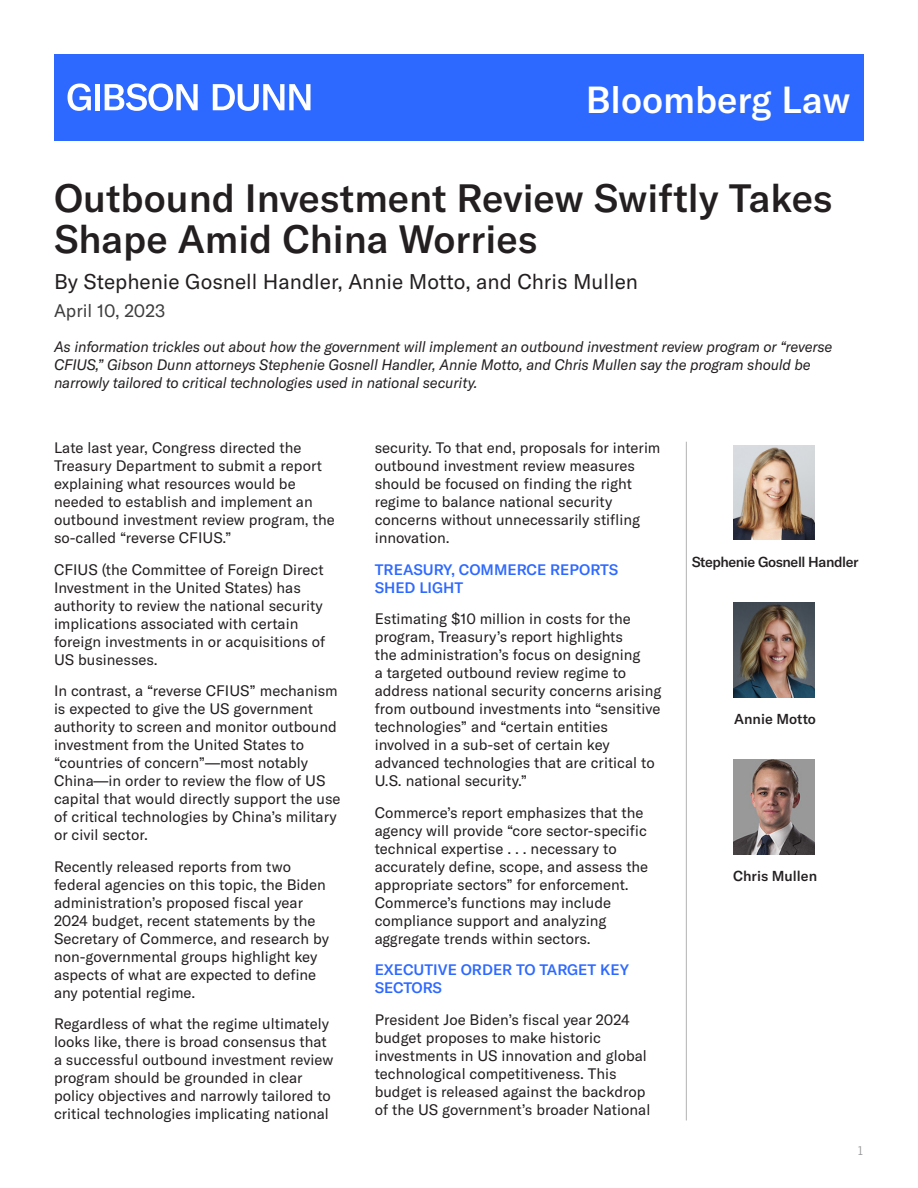
<style>
.page{position:relative;width:918px;height:1188px;background:#fff}
.page>*{position:absolute;margin:0;border:0;box-sizing:border-box;transform-origin:0 0}
.t1{font:500 39px/40.5px "GT America";color:#231f20}
.body{font:500 37.2px "GT America";color:#fff}
.t2{font:21px "GT America";color:#231f20}
.t3{font:18px "GT America";color:#3e3e3f}
.body-2{font:15px/18px "GT America";color:#231f20}
.body-3{font:italic 15px/18px "GT America";letter-spacing:-.01em;color:#231f20}
.body-4{font:500 15px/18px "GT America";color:#2e69ff}
.partner_name{font:500 14.25px "GT America";letter-spacing:-.03em;color:#231f20}
.partner_name-2{font:500 14.25px "GT America";color:#231f20}
.t4{font:12px "Trade Gothic LT Std";color:#939598}
</style>
<div class="page">
<div style="left:54px;top:54px;width:810px;height:86px;background:#2e69ff"></div>
<svg style="left:68px;top:83px;width:23px;height:28px"></svg>
<div style="left:95px;top:84px;width:5px;height:26px;background:#fff"></div>
<svg style="left:105px;top:83px;width:93px;height:28px"></svg>
<svg style="left:213px;top:84px;width:97px;height:27px"></svg>
<hr style="left:686px;top:442px;width:1px;height:678px;background:#b3b3b3">
<img style="left:733px;top:446px;width:81px;height:94px">
<img style="left:733px;top:603px;width:81px;height:94px">
<img style="left:733px;top:760px;width:81px;height:94px">
<p class="body" style="left:586px;top:77px;width:266px">Bloomberg Law</p>
<p class="t1" style="left:54px;top:178px;width:780px">Outbound Investment Review Swiftly Takes<br>Shape Amid China Worries</p>
<p class="t2" style="left:54px;top:269px;width:586px">By Stephenie Gosnell Handler, Annie Motto, and Chris Mullen</p>
<p class="t3" style="left:54px;top:300px;width:113px">April 10, 2023</p>
<p class="body-3" style="left:54px;top:337px;width:780px">As information trickles out about how the government will implement an outbound investment review program or “reverse<br>CFIUS,” Gibson Dunn attorneys Stephenie Gosnell Handler, Annie Motto, and Chris Mullen say the program should be narrowly tailored to critical technologies used in national security.</p>
<p class="body-2" style="left:54px;top:439px;width:282px">Late last year, Congress directed the Treasury Department to submit a report explaining what resources would be needed to establish and implement an outbound investment review program, the so-called “reverse CFIUS.”</p>
<p class="body-2" style="left:54px;top:561px;width:273px">CFIUS (the Committee of Foreign Direct Investment in the United States) has authority to review the national security implications associated with certain foreign investments in or acquisitions of US businesses.</p>
<p class="body-2" style="left:54px;top:682px;width:288px">In contrast, a “reverse CFIUS” mechanism is expected to give the US government authority to screen and monitor outbound investment from the United States to “countries of concern”—most notably China—in order to review the flow of US capital that would directly support the use of critical technologies by China’s military or civil sector.</p>
<p class="body-2" style="left:54px;top:858px;width:277px">Recently released reports from two federal agencies on this topic, the Biden administration’s proposed fiscal year 2024 budget, recent statements by the Secretary of Commerce, and research by non-governmental groups highlight key aspects of what are expected to define any potential regime.</p>
<p class="body-2" style="left:54px;top:1015px;width:281px">Regardless of what the regime ultimately looks like, there is broad consensus that a successful outbound investment review program should be grounded in clear policy objectives and narrowly tailored to critical technologies implicating national</p>
<p class="body-2" style="left:375px;top:439px;width:287px">security. To that end, proposals for interim outbound investment review measures should be focused on finding the right regime to balance national security concerns without unnecessarily stifling innovation.</p>
<p class="body-4" style="left:375px;top:561px;width:245px">TREASURY, COMMERCE REPORTS</p>
<p class="body-4" style="left:375px;top:579px;width:90px">SHED LIGHT</p>
<p class="body-2" style="left:375px;top:610px;width:288px">Estimating $10 million in costs for the program, Treasury’s report highlights<br>the administration’s focus on designing<br>a targeted outbound review regime to address national security concerns arising from outbound investments into “sensitive technologies” and “certain entities involved in a sub-set of certain key advanced technologies that are critical to U.S. national security.”</p>
<p class="body-2" style="left:375px;top:804px;width:275px">Commerce’s report emphasizes that the agency will provide “core sector-specific technical expertise . . . necessary to accurately define, scope, and assess the appropriate sectors” for enforcement.<br>Commerce’s functions may include compliance support and analyzing aggregate trends within sectors.</p>
<p class="body-4" style="left:375px;top:961px;width:256px">EXECUTIVE ORDER TO TARGET KEY<br>SECTORS</p>
<p class="body-2" style="left:375px;top:1011px;width:277px">President Joe Biden’s fiscal year 2024 budget proposes to make historic investments in US innovation and global technological competitiveness. This budget is released against the backdrop of the US government’s broader National</p>
<p class="partner_name" style="left:692px;top:554px;width:168px">Stephenie Gosnell Handler</p>
<p class="partner_name-2" style="left:734px;top:711px;width:83px">Annie Motto</p>
<p class="partner_name-2" style="left:733px;top:868px;width:86px">Chris Mullen</p>
<p class="t4" style="left:857px;top:1143px;width:9px">1</p>
</div>
